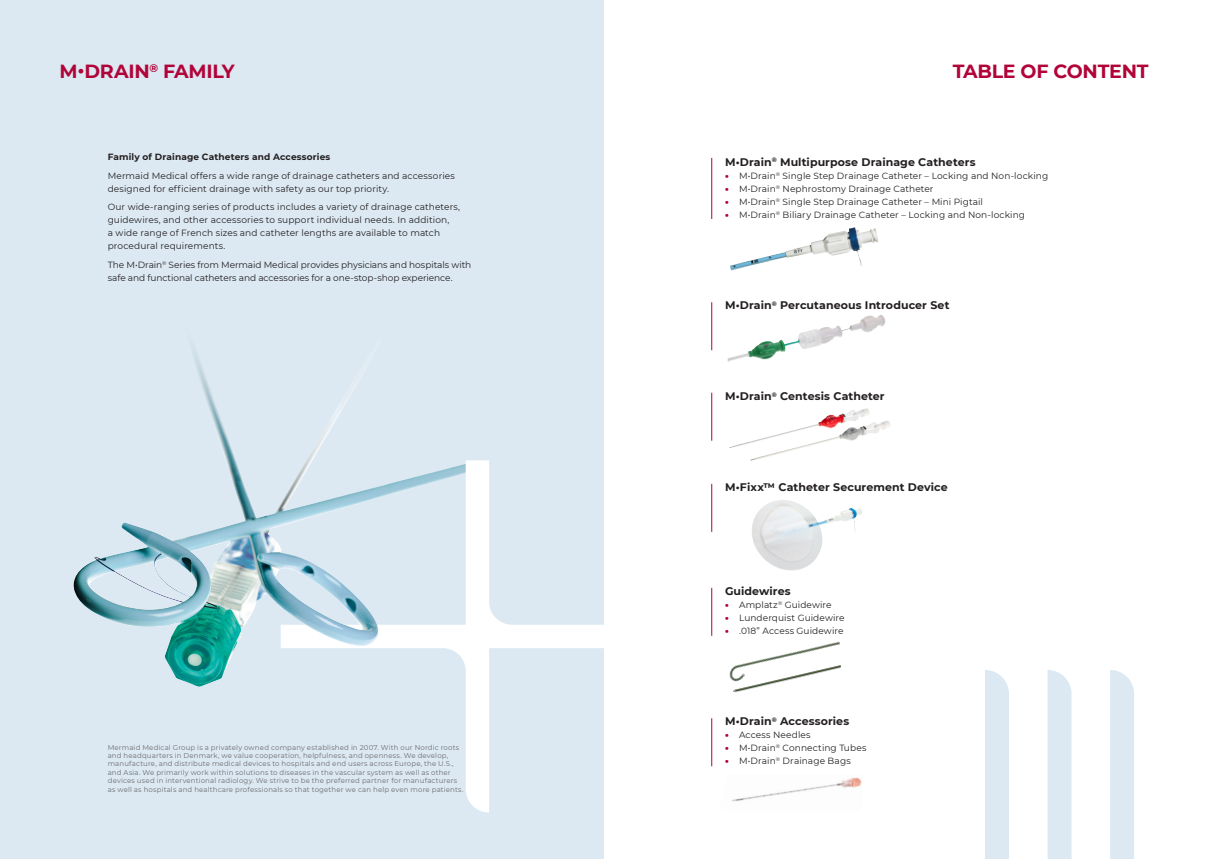
<style>
.page{position:relative;width:1208px;height:859px;background:#fff}
.page>*{position:absolute;margin:0;border:0;box-sizing:border-box;transform-origin:0 0}
.t1{font:700 19px "Montserrat";letter-spacing:-.015em;color:#b10439}
.t2{font:700 11px "Montserrat";letter-spacing:.005em;color:#231f20}
.Brødtekst{font:9px/13px "Montserrat";letter-spacing:.01em;color:#231f20}
.Brødtekst-2{font:700 9px "Montserrat";letter-spacing:.015em;color:#231f20}
.Pligttekst{font:7px/8.4px "Montserrat";letter-spacing:.02em;color:#6c6d70}
.s1{font-weight:900;color:#b10439}
</style>
<div class="page">
<div style="left:0;top:0;width:604px;height:859px;background:#dce9f3"></div>
<svg style="left:465px;top:460px;width:139px;height:352px"></svg>
<div style="left:1110px;top:670px;width:24px;height:189px;background:#dce9f3"></div>
<div style="left:1047px;top:670px;width:24px;height:189px;background:#dce9f3"></div>
<div style="left:985px;top:670px;width:24px;height:189px;background:#dce9f3"></div>
<img style="left:74px;top:351px;width:391px;height:336px">
<hr style="left:711px;top:158px;width:1px;height:61px;background:#b10439">
<hr style="left:711px;top:588px;width:1px;height:48px;background:#b10439">
<hr style="left:711px;top:484px;width:1px;height:48px;background:#b10439">
<hr style="left:711px;top:393px;width:1px;height:48px;background:#b10439">
<hr style="left:711px;top:302px;width:1px;height:48px;background:#b10439">
<hr style="left:711px;top:718px;width:1px;height:48px;background:#b10439">
<img style="left:730px;top:227px;width:149px;height:44px">
<img style="left:727px;top:315px;width:158px;height:47px">
<img style="left:729px;top:408px;width:137px;height:40px">
<img style="left:749px;top:421px;width:141px;height:40px">
<img style="left:752px;top:500px;width:110px;height:71px">
<img style="left:764px;top:641px;width:76px;height:18px">
<img style="left:732px;top:777px;width:130px;height:25px">
<img style="left:729px;top:659px;width:112px;height:34px">
<p class="t1" style="left:60px;top:57px;width:177px">M•DRAIN<sup>®</sup> FAMILY</p>
<p class="t1" style="left:953px;top:57px;width:197px">TABLE OF CONTENT</p>
<p class="Brødtekst-2" style="left:108px;top:150px;width:224px">Family of Drainage Catheters and Accessories</p>
<p class="Brødtekst" style="left:108px;top:168px;width:349px">Mermaid Medical offers a wide range of drainage catheters and accessories designed for efficient drainage with safety as our top priority.</p>
<p class="Brødtekst" style="left:108px;top:200px;width:354px">Our wide-ranging series of products includes a variety of drainage catheters, guidewires, and other accessories to support individual needs. In addition,<br>a wide range of French sizes and catheter lengths are available to match procedural requirements.</p>
<p class="Brødtekst" style="left:108px;top:258px;width:365px">The M•Drain<sup>®</sup> Series from Mermaid Medical provides physicians and hospitals with safe and functional catheters and accessories for a one-stop-shop experience.</p>
<p class="Pligttekst" style="left:108px;top:743px;width:357px">Mermaid Medical Group is a privately owned company established in 2007. With our Nordic roots and headquarters in Denmark, we value cooperation, helpfulness, and openness. We develop, manufacture, and distribute medical devices to hospitals and end users across Europe, the U.S., and Asia. We primarily work within solutions to diseases in the vascular system as well as other devices used in interventional radiology. We strive to be the preferred partner for manufacturers as well as hospitals and healthcare professionals so that together we can help even more patients.</p>
<p class="t2" style="left:725px;top:154px;width:252px">M•Drain<sup>®</sup> Multipurpose Drainage Catheters</p>
<p class="Brødtekst" style="left:725px;top:169px;width:325px"><span class="s1">•</span> M•Drain<sup>®</sup> Single Step Drainage Catheter – Locking and Non-locking</p>
<p class="Brødtekst" style="left:725px;top:182px;width:210px"><span class="s1">•</span> M•Drain<sup>®</sup> Nephrostomy Drainage Catheter</p>
<p class="Brødtekst" style="left:725px;top:195px;width:259px"><span class="s1">•</span> M•Drain<sup>®</sup> Single Step Drainage Catheter – Mini Pigtail</p>
<p class="Brødtekst" style="left:725px;top:208px;width:301px"><span class="s1">•</span> M•Drain<sup>®</sup> Biliary Drainage Catheter – Locking and Non-locking</p>
<p class="t2" style="left:725px;top:297px;width:226px">M•Drain<sup>®</sup> Percutaneous Introducer Set</p>
<p class="t2" style="left:725px;top:388px;width:161px">M•Drain<sup>®</sup> Centesis Catheter</p>
<p class="t2" style="left:725px;top:479px;width:224px">M•Fixx™ Catheter Securement Device</p>
<p class="t2" style="left:725px;top:583px;width:67px">Guidewires</p>
<p class="Brødtekst" style="left:725px;top:598px;width:108px"><span class="s1">•</span> Amplatz<sup>®</sup> Guidewire</p>
<p class="Brødtekst" style="left:725px;top:611px;width:121px"><span class="s1">•</span> Lunderquist Guidewire</p>
<p class="Brødtekst" style="left:725px;top:624px;width:120px"><span class="s1">•</span> .018” Access Guidewire</p>
<p class="t2" style="left:725px;top:713px;width:126px">M•Drain<sup>®</sup> Accessories</p>
<p class="Brødtekst" style="left:725px;top:728px;width:87px"><span class="s1">•</span> Access Needles</p>
<p class="Brødtekst" style="left:725px;top:741px;width:143px"><span class="s1">•</span> M•Drain<sup>®</sup> Connecting Tubes</p>
<p class="Brødtekst" style="left:725px;top:754px;width:127px"><span class="s1">•</span> M•Drain<sup>®</sup> Drainage Bags</p>
</div>
